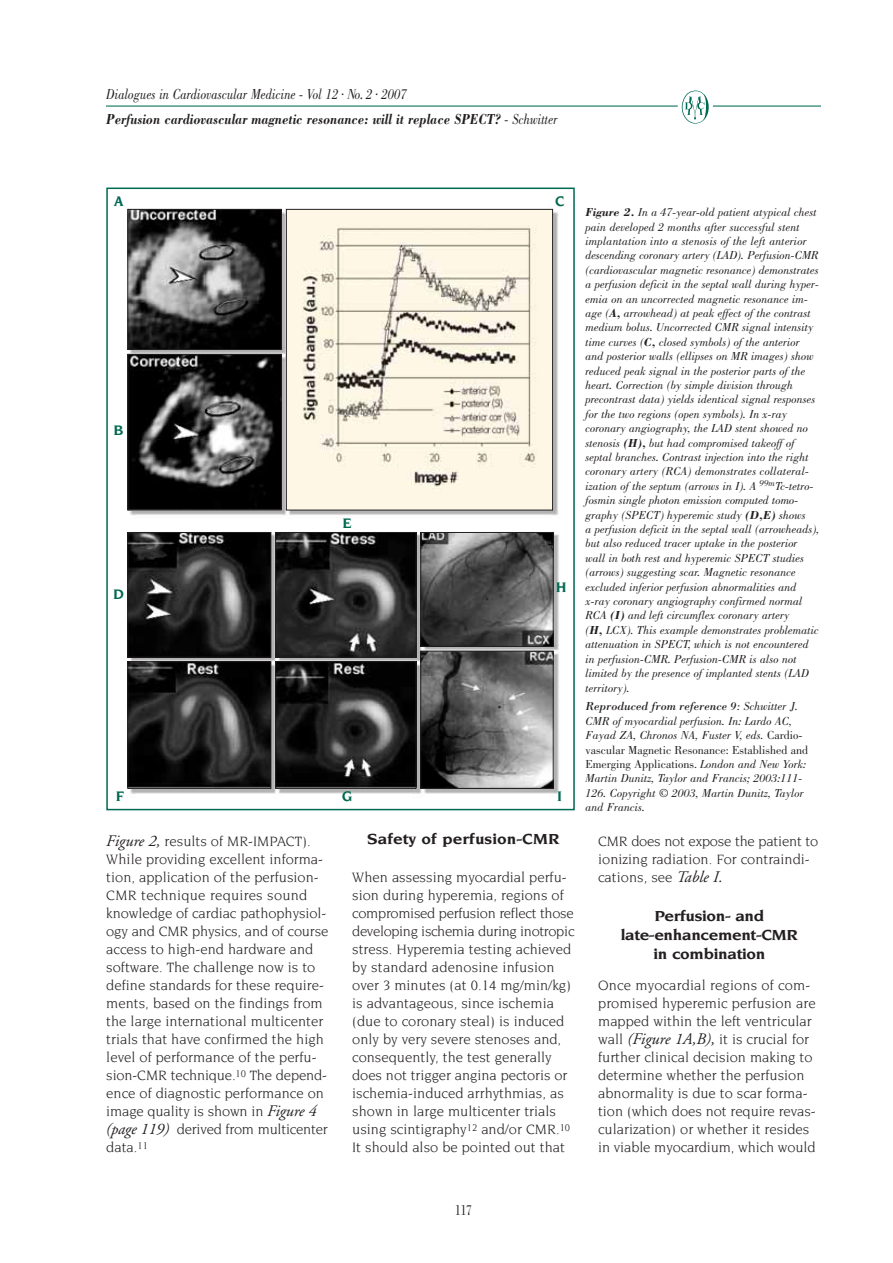
<style>
.page{position:relative;width:893px;height:1263px;background:#fff}
.page>*{position:absolute;margin:0;border:0;box-sizing:border-box;transform-origin:0 0}
.t1{font:700 15.75px/18.9px "Novarese";letter-spacing:-.02em;color:#231f20;text-align:center;scale:1.1 1}
.t2{font:700 15.75px "Novarese";color:#231f20;scale:1.1 1}
.t3{font:italic 700 15px/25.7px "Bodoni";color:#231f20;scale:.85 1}
.t4{font:700 15px "Novarese";color:#006951}
.t5{font:15px "Bodoni";color:#231f20;scale:.75 1}
.t6{font:14.7px/18px "Novarese";color:#231f20}
.t7{font:italic 12px/14.4px "Bodoni";color:#231f20}
.s1{font-weight:400}
.s2{font-family:"Adobe Garamond";font-style:italic;font-size:16.2px}
.s3{font-weight:700}
.s4{font-style:inherit}
.s5{font-style:normal}
</style>
<div class="page">
<div style="left:106px;top:188px;width:469px;height:622px;border:2px solid #006951"></div>
<img style="left:128px;top:532px;width:431px;height:262px">
<img style="left:128px;top:209px;width:431px;height:307px">
<svg style="left:682px;top:91px;width:27px;height:33px"></svg>
<hr style="left:713px;top:106px;width:108px;height:1px;background:#006953">
<hr style="left:106px;top:106px;width:572px;height:1px;background:#006953">
<img style="left:423px;top:653px;width:128px;height:134px">
<div style="left:421px;top:651px;width:132px;height:138px;border:1px solid #231f20"></div>
<img style="left:423px;top:534px;width:128px;height:111px">
<div style="left:421px;top:532px;width:132px;height:115px;border:1px solid #231f20"></div>
<img style="left:277px;top:534px;width:137px;height:121px">
<div style="left:275px;top:532px;width:141px;height:125px;border:1px solid #231f20"></div>
<img style="left:130px;top:534px;width:139px;height:121px">
<div style="left:128px;top:532px;width:143px;height:125px;border:1px solid #231f20"></div>
<img style="left:277px;top:663px;width:137px;height:124px">
<div style="left:275px;top:661px;width:141px;height:128px;border:1px solid #231f20"></div>
<img style="left:130px;top:663px;width:139px;height:124px">
<div style="left:128px;top:661px;width:143px;height:128px;border:1px solid #231f20"></div>
<img style="left:288px;top:211px;width:263px;height:297px">
<div style="left:286px;top:209px;width:267px;height:301px;border:1px solid #231f20"></div>
<img style="left:130px;top:356px;width:150px;height:152px">
<div style="left:128px;top:354px;width:154px;height:156px;border:1px solid #231f20"></div>
<img style="left:130px;top:211px;width:150px;height:137px">
<div style="left:128px;top:209px;width:154px;height:141px;border:1px solid #231f20"></div>
<p class="t3" style="left:106px;top:82px;width:533px"><span class="s1">Dialogues in Cardiovascular Medicine - Vol 12 </span><sup>.</sup> <span class="s1">No. 2 </span><sup>.</sup> <span class="s1">2007<br></span>Perfusion cardiovascular magnetic resonance: will it replace SPECT? <span class="s1">- Schwitter</span></p>
<p class="t4" style="left:114px;top:195px;width:11px">A</p>
<p class="t4" style="left:114px;top:424px;width:12px">B</p>
<p class="t4" style="left:113px;top:587px;width:12px">D</p>
<p class="t4" style="left:343px;top:516px;width:11px">E</p>
<p class="t4" style="left:555px;top:195px;width:11px">C</p>
<p class="t4" style="left:556px;top:581px;width:12px">H</p>
<p class="t4" style="left:116px;top:790px;width:10px">F</p>
<p class="t4" style="left:342px;top:790px;width:12px">G</p>
<p class="t4" style="left:557px;top:790px;width:6px">I</p>
<p class="t6" style="left:106px;top:833px;width:224px"><span class="s2">Figure 2,</span> results of MR-IMPACT).<br>While providing excellent informa&shy;tion, application of the perfusion-CMR technique requires sound knowledge of cardiac pathophysiol&shy;ogy and CMR physics, and of course access to high-end hardware and software. The challenge now is to define standards for these require&shy;ments, based on the findings from the large international multicenter trials that have confirmed the high level of performance of the perfu&shy;sion-CMR technique.<sup>10</sup> The depend&shy;ence of diagnostic performance on image quality is shown in <span class="s2">Figure 4 (page 119)</span> derived from multicenter data.<sup>11</sup></p>
<h1 class="t2" style="left:367px;top:832px;width:176px">Safety of perfusion-CMR</h1>
<p class="t6" style="left:352px;top:869px;width:224px">When assessing myocardial perfu&shy;sion during hyperemia, regions of compromised perfusion reflect those developing ischemia during inotropic stress. Hyperemia testing achieved by standard adenosine infusion over 3 minutes (at 0.14 mg/min/kg) is advantageous, since ischemia (due to coronary steal) is induced only by very severe stenoses and, consequently, the test generally does not trigger angina pectoris or ischemia-induced arrhythmias, as shown in large multicenter trials using scintigraphy<sup>12</sup> and/or CMR.<sup>10<br></sup>It should also be pointed out that</p>
<p class="t7" style="left:585px;top:206px;width:235px"><span class="s3">Figure 2.</span> In a 47-year-old patient atypical chest pain developed 2 months after successful stent implantation into a stenosis of the left anterior descending coronary artery (LAD). Perfusion-CMR (cardiovascular magnetic resonance) demonstrates a perfusion deficit in the septal wall during hyper&shy;emia on an uncorrected magnetic resonance im&shy;age (<span class="s3">A,</span> arrowhead) at peak effect of the contrast medium bolus. Uncorrected CMR signal intensity time curves (<span class="s3">C,</span> closed symbols) of the anterior and posterior walls (ellipses on MR images) show reduced peak signal in the posterior parts of the heart. Correction (by simple division through precontrast data) yields identical signal responses for the two regions (open symbols). In x-ray coronary angiography, the LAD stent showed no stenosis <span class="s3">(H),</span> but had compromised takeoff of septal branches. Contrast injection into the right coronary artery (RCA) demonstrates collateral&shy;ization of the septum (arrows in I). A <sup>99m</sup>Tc-tetro&shy;fosmin single photon emission computed tomo&shy;graphy (SPECT) hyperemic study <span class="s3">(D,E)</span> shows<br>a perfusion deficit in the septal wall (arrowheads), but also reduced tracer uptake in the posterior wall in both rest and hyperemic SPECT studies (arrows) suggesting scar. Magnetic resonance excluded inferior perfusion abnormalities and x-ray coronary angiography confirmed normal RCA <span class="s3">(I)</span> and left circumflex coronary artery<br>(<span class="s3">H,</span> LCX). This example demonstrates problematic attenuation in SPECT, which is not encountered in perfusion-CMR. Perfusion-CMR is also not limited by the presence of implanted stents (LAD territory).</p>
<p class="t7" style="left:585px;top:700px;width:224px"><span class="s4">Reproduced from reference 9:</span> Schwitter J.<br>CMR of myocardial perfusion. In: Lardo AC, Fayad ZA, Chronos NA, Fuster V, eds. <span class="s5">Cardio&shy;vascular Magnetic Resonance: Established and Emerging Applications.</span> London and New York:<br>Martin Dunitz, Taylor and Francis; 2003:111- 126. Copyright © 2003, Martin Dunitz, Taylor and Francis.</p>
<p class="t6" style="left:598px;top:833px;width:222px">CMR does not expose the patient to ionizing radiation. For contraindi&shy;cations, see <span class="s2">Table I.</span></p>
<h1 class="t1" style="left:621px;top:907px;width:163px">Perfusion- and late-enhancement-CMR in combination</h1>
<p class="t6" style="left:598px;top:977px;width:219px">Once myocardial regions of com&shy;promised hyperemic perfusion are mapped within the left ventricular wall <span class="s2">(Figure 1A,B),</span> it is crucial for further clinical decision making to determine whether the perfusion abnormality is due to scar forma&shy;tion (which does not require revas&shy;cularization) or whether it resides in viable myocardium, which would</p>
<p class="t5" style="left:455px;top:1204px;width:24px">117</p>
</div>
